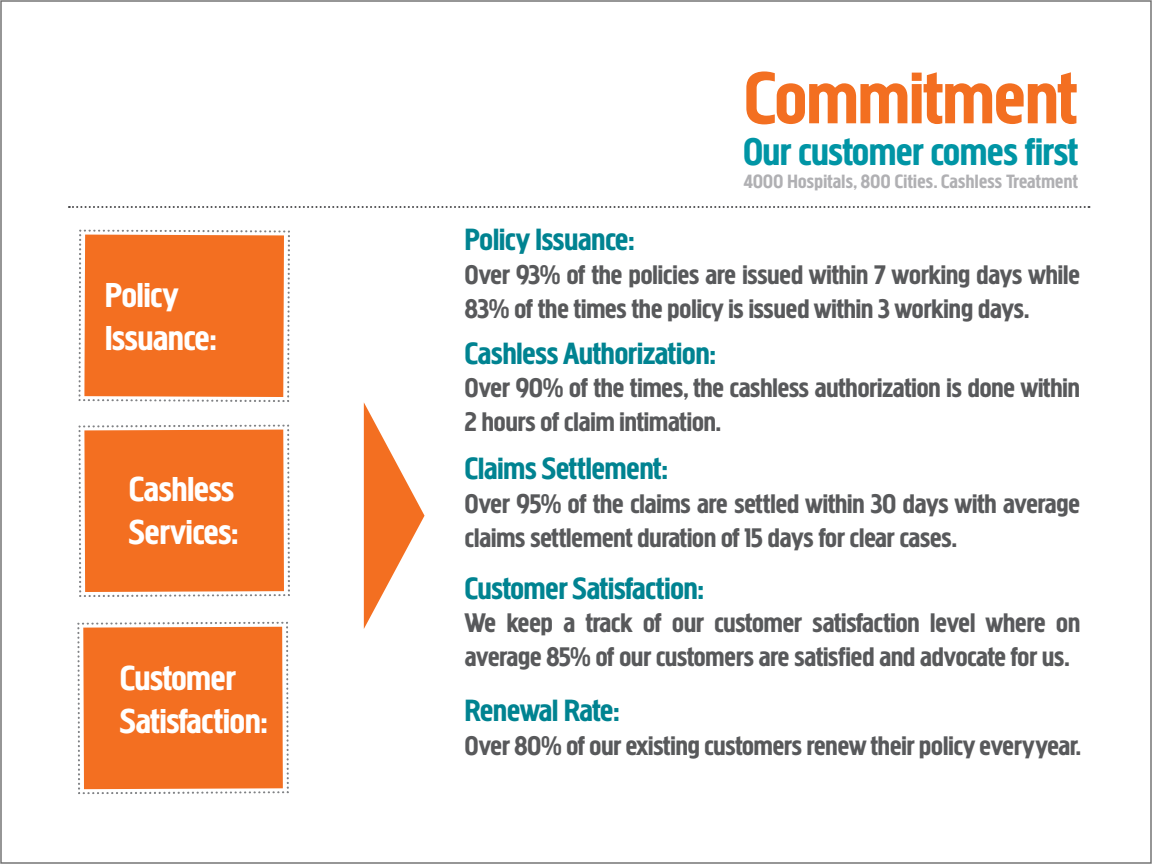
<style>
.page{position:relative;width:1152px;height:864px;background:#fff}
.page>*{position:absolute;margin:0;border:0;box-sizing:border-box;transform-origin:0 0}
.t1{font:76px "Megaphone";color:#f36f21}
.t2{font:40px "Megaphone";letter-spacing:-.005em;color:#0095a5}
.t3{font:36px/43.2px "Megaphone";color:#fff}
.t4{font:32px "Megaphone";color:#008391}
.t5{font:28px/33.6px "Megaphone";color:#58595b}
.t6{font:20px "Megaphone";letter-spacing:.015em;color:#b0b0b3}
</style>
<div class="page">
<svg style="left:78px;top:229px;width:212px;height:173px;background:#f27e3a"></svg>
<svg style="left:78px;top:424px;width:212px;height:173px;background:#f27f3a"></svg>
<svg style="left:77px;top:622px;width:212px;height:172px;background:#f27e39"></svg>
<svg style="left:69px;top:206px;width:1021px;height:2px"></svg>
<svg style="left:364px;top:403px;width:61px;height:226px"></svg>
<p class="t3" style="left:105px;top:273px;width:113px">Policy<br>Issuance:</p>
<p class="t3" style="left:129px;top:466px;width:111px">Cashless<br>Services:</p>
<p class="t3" style="left:120px;top:656px;width:149px">Customer<br>Satisfaction:</p>
<h1 class="t1" style="left:744px;top:52px;width:334px">Commitment</h1>
<h2 class="t2" style="left:743px;top:127px;width:336px">Our customer comes first</h2>
<p class="t6" style="left:744px;top:169px;width:336px">4000 Hospitals, 800 Cities. Cashless Treatment</p>
<p class="t4" style="left:465px;top:221px;width:171px">Policy Issuance:</p>
<p class="t5" style="left:465px;top:257px;width:617px">Over 93% of the policies are issued within 7 working days while<br>83% of the times the policy is issued within 3 working days.</p>
<p class="t4" style="left:465px;top:334px;width:252px">Cashless Authorization:</p>
<p class="t5" style="left:465px;top:371px;width:617px">Over 90% of the times, the cashless authorization is done within<br>2 hours of claim intimation.</p>
<p class="t4" style="left:465px;top:450px;width:204px">Claims Settlement:</p>
<p class="t5" style="left:465px;top:486px;width:617px">Over 95% of the claims are settled within 30 days with average claims settlement duration of 15 days for clear cases.</p>
<p class="t4" style="left:465px;top:569px;width:241px">Customer Satisfaction:</p>
<p class="t5" style="left:465px;top:606px;width:617px">We keep a track of our customer satisfaction level where on average 85% of our customers are satisfied and advocate for us.</p>
<p class="t4" style="left:465px;top:691px;width:156px">Renewal Rate:</p>
<p class="t5" style="left:465px;top:728px;width:618px">Over 80% of our existing customers renew their policy everyyear.</p>
</div>
